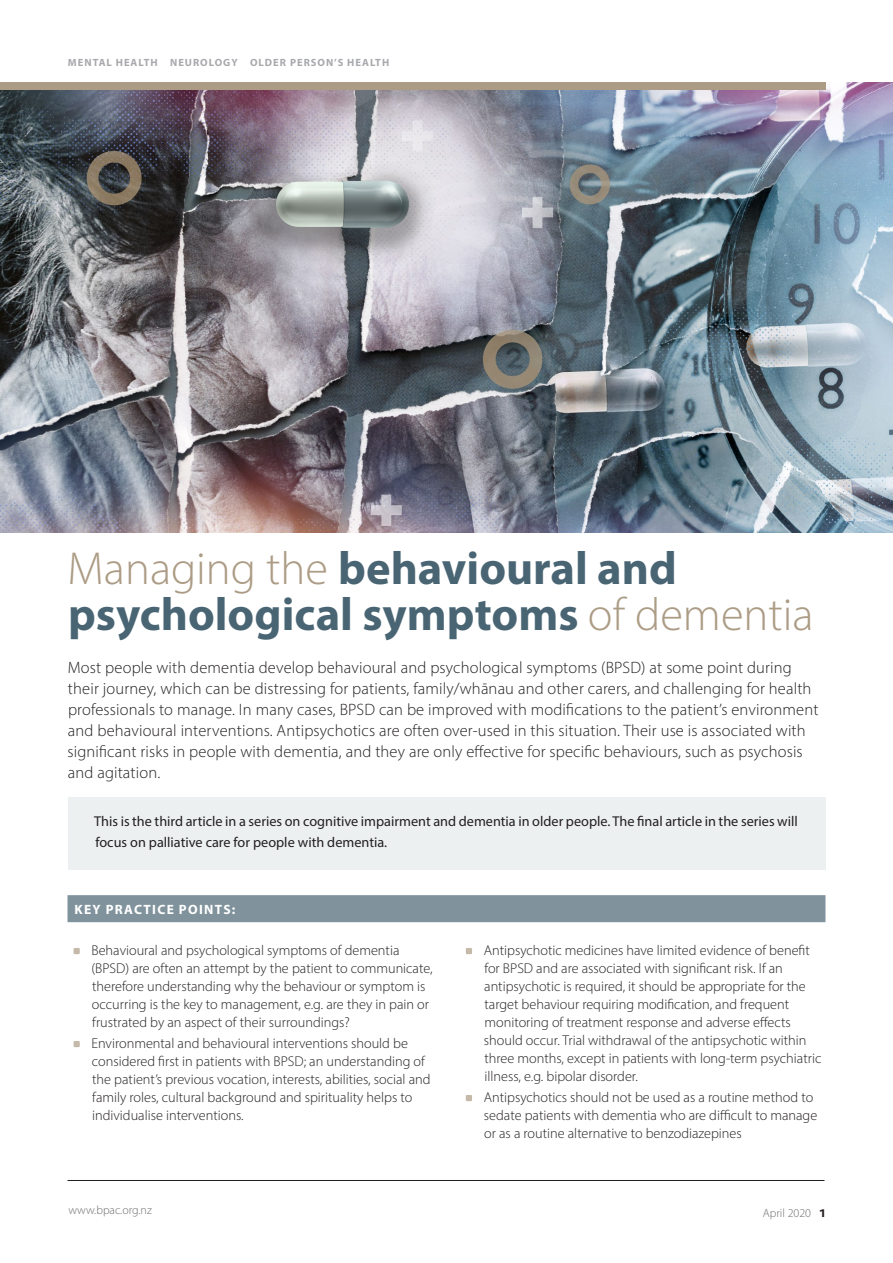
<style>
.page{position:relative;width:893px;height:1263px;background:#fff}
.page>*{position:absolute;margin:0;border:0;box-sizing:border-box;transform-origin:0 0}
.t1{font:700 46.5px/46.5px "Myriad Pro";color:#496573}
.Introduction{font:300 16.5px/21px "Myriad Pro";letter-spacing:.01em;color:#231f20}
.Key_Concepts_Bullets{font:300 14.25px/18px "Myriad Pro";color:#231f20}
.Body{font:14.25px/21px "Myriad Pro";color:#231f20}
.Key_Concepts_Heading{font:700 13.5px "Myriad Pro";letter-spacing:.095em;color:#fff}
.t2{font:300 12px "Myriad Pro";color:#6c6d70}
.Key_Concepts_Heading-2{font:700 10.5px "Myriad Pro";letter-spacing:.095em;color:#a8a9ad}
.s1{font-weight:300;color:#ac9c85}
.s2{font-weight:600;font-size:15.75px;color:#231f20}
</style>
<div class="page">
<img style="left:0;top:82px;width:893px;height:450px">
<div style="left:68px;top:798px;width:757px;height:72px;background:#edf0f1"></div>
<div style="left:0;top:83px;width:825px;height:7px;background:#ac9c85"></div>
<svg style="left:73px;top:948px;width:7px;height:6px"></svg>
<svg style="left:73px;top:1041px;width:7px;height:6px"></svg>
<svg style="left:466px;top:948px;width:6px;height:6px"></svg>
<svg style="left:466px;top:1095px;width:6px;height:6px"></svg>
<div style="left:68px;top:895px;width:757px;height:27px;background:#80939d"></div>
<hr style="left:68px;top:1180px;width:756px;height:1px;background:#231f20">
<p class="Key_Concepts_Heading-2" style="left:68px;top:55px;width:323px">MENTAL HEALTH NEUROLOGY OLDER PERSON’S HEALTH</p>
<p class="t1" style="left:67px;top:543px;width:748px"><span class="s1">Managing the</span> behavioural and psychological symptoms <span class="s1">of dementia</span></p>
<p class="Introduction" style="left:68px;top:657px;width:752px">Most people with dementia develop behavioural and psychological symptoms (BPSD) at some point during their journey, which can be distressing for patients, family/whānau and other carers, and challenging for health professionals to manage. In many cases, BPSD can be improved with modifications to the patient’s environment and behavioural interventions. Antipsychotics are often over-used in this situation. Their use is associated with significant risks in people with dementia, and they are only effective for specific behaviours, such as psychosis and agitation.</p>
<p class="Body" style="left:94px;top:811px;width:705px">This is the third article in a series on cognitive impairment and dementia in older people. The final article in the series will focus on palliative care for people with dementia.</p>
<p class="Key_Concepts_Heading" style="left:75px;top:900px;width:162px">KEY PRACTICE POINTS:</p>
<p class="Key_Concepts_Bullets" style="left:91px;top:941px;width:343px">Behavioural and psychological symptoms of dementia (BPSD) are often an attempt by the patient to communicate, therefore understanding why the behaviour or symptom is occurring is the key to management, e.g. are they in pain or frustrated by an aspect of their surroundings?</p>
<p class="Key_Concepts_Bullets" style="left:91px;top:1034px;width:341px">Environmental and behavioural interventions should be considered first in patients with BPSD; an understanding of the patient’s previous vocation, interests, abilities, social and family roles, cultural background and spirituality helps to individualise interventions.</p>
<p class="Key_Concepts_Bullets" style="left:484px;top:941px;width:339px">Antipsychotic medicines have limited evidence of benefit for BPSD and are associated with significant risk. If an antipsychotic is required, it should be appropriate for the target behaviour requiring modification, and frequent monitoring of treatment response and adverse effects should occur. Trial withdrawal of the antipsychotic within three months, except in patients with long-term psychiatric illness, e.g. bipolar disorder.</p>
<p class="Key_Concepts_Bullets" style="left:484px;top:1088px;width:335px">Antipsychotics should not be used as a routine method to sedate patients with dementia who are difficult to manage or as a routine alternative to benzodiazepines</p>
<p class="t2" style="left:69px;top:1202px;width:85px">www.bpac.org.nz</p>
<p class="t2" style="left:763px;top:1206px;width:64px">April 2020 <span class="s2">1</span></p>
</div>
